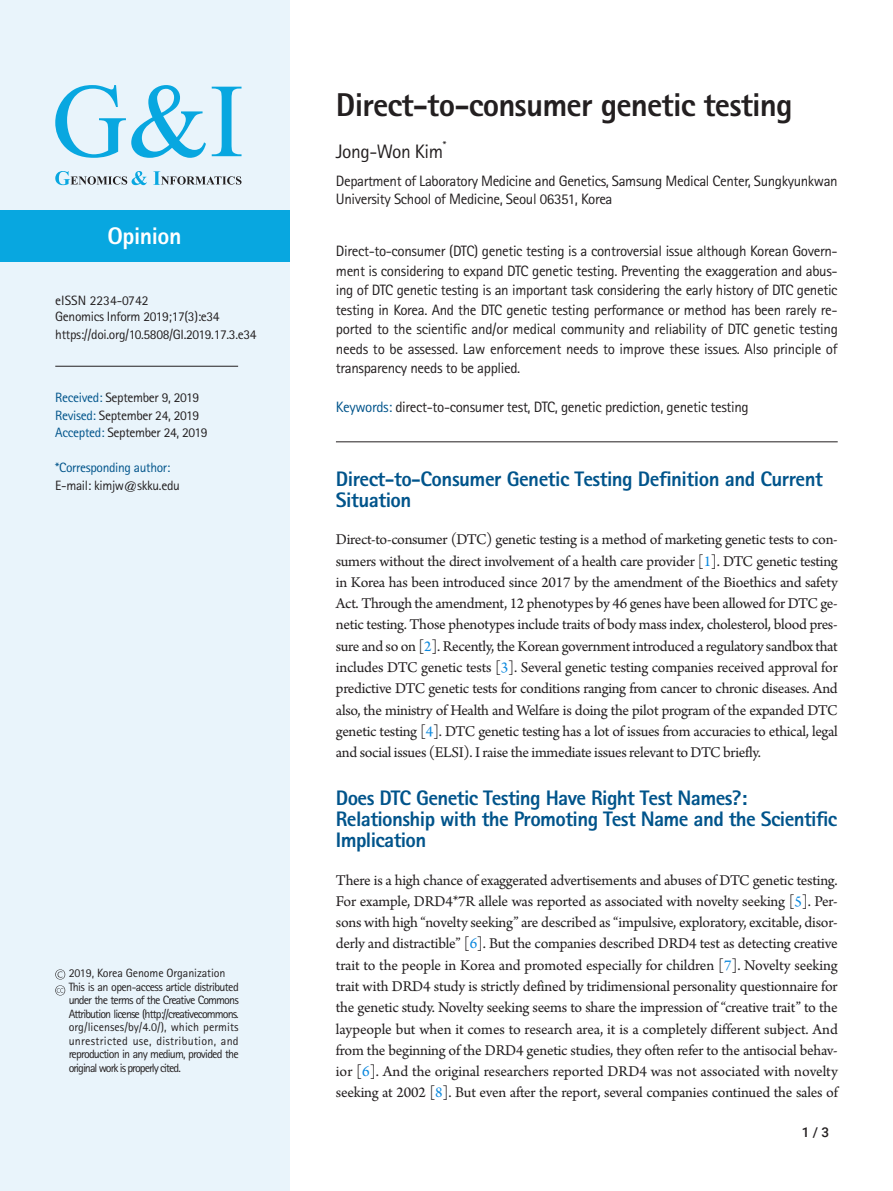
<style>
.page{position:relative;width:893px;height:1191px;background:#fff}
.page>*{position:absolute;margin:0;border:0;box-sizing:border-box;transform-origin:0 0}
.article-title{font:800 33px "Rotis Sans Serif Std";letter-spacing:-.025em;color:#231f20}
.subject{font:800 24px "Rotis Sans Serif Std";letter-spacing:-.02em;color:#fff}
.body-title{font:800 21px/21.3px "Rotis Sans Serif Std";letter-spacing:-.03em;color:#00548b}
.contrib-group{font:19.5px "Rotis Sans Serif Std";letter-spacing:-.025em;color:#231f20}
.body{font:15.75px/21.3px "Arno Pro";letter-spacing:-.02em;color:#231f20;text-align:justify}
.abstract{font:15px/19.5px "Rotis Sans Serif Std";letter-spacing:-.025em;color:#231f20;text-align:justify}
.aff{font:15px/18px "Rotis Sans Serif Std";letter-spacing:-.025em;color:#231f20}
.date-published{font:13.5px "Rotis Sans Serif Std";letter-spacing:-.025em;color:#231f20}
.doi{font:13.5px "Rotis Sans Serif Std";letter-spacing:-.025em;color:#231f20}
.date-published-2{font:13.5px "Rotis Sans Serif Std";letter-spacing:-.025em;color:#00548b}
.issn{font:13.5px "Rotis Sans Serif Std";color:#231f20}
.t1{font:500 13.5px "Roboto";color:#231f20}
.t2{font:12px/13.5px "Rotis Sans Serif Std";letter-spacing:-.07em;color:#231f20}
.contrib-group-2{font:11.4px "Rotis Sans Serif Std";color:#231f20}
.s1{color:#00548b}
.s2{color:#0b88de}
</style>
<div class="page">
<div style="left:0;top:0;width:289px;height:1191px;background:#e9f4fb"></div>
<svg style="left:55px;top:171px;width:187px;height:14px"></svg>
<svg style="left:55px;top:85px;width:151px;height:73px"></svg>
<svg style="left:212px;top:87px;width:30px;height:69px"></svg>
<hr style="left:55px;top:366px;width:183px;height:1px;background:#231f20">
<svg style="left:55px;top:969px;width:10px;height:10px"></svg>
<svg style="left:55px;top:985px;width:10px;height:10px"></svg>
<div style="left:0;top:210px;width:289px;height:51px;background:#08a7e0"></div>
<hr style="left:336px;top:441px;width:502px;height:1px;background:#231f20">
<p class="subject" style="left:108px;top:220px;width:76px">Opinion</p>
<p class="issn" style="left:55px;top:292px;width:95px">eISSN 2234-0742</p>
<p class="date-published" style="left:55px;top:308px;width:166px">Genomics Inform 2019;17(3):e34</p>
<p class="doi" style="left:55px;top:326px;width:203px">https://doi.org/10.5808/GI.2019.17.3.e34</p>
<p class="date-published" style="left:55px;top:390px;width:145px"><span class="s1">Received:</span> September 9, 2019</p>
<p class="date-published" style="left:55px;top:407px;width:145px"><span class="s1">Revised:</span> September 24, 2019</p>
<p class="date-published" style="left:55px;top:425px;width:154px"><span class="s1">Accepted:</span> September 24, 2019</p>
<p class="date-published-2" style="left:55px;top:460px;width:117px">*Corresponding author:</p>
<p class="date-published" style="left:55px;top:477px;width:126px">E-mail: kimjw@skku.edu</p>
<p class="t2" style="left:69px;top:966px;width:172px">2019, Korea Genome Organization This is an open-access article distributed under the terms of the Creative Commons Attribution license (http://creativecommons. org/licenses/by/4.0/), which permits unrestricted use, distribution, and reproduction in any medium, provided the original work is properly cited.</p>
<p class="article-title" style="left:336px;top:84px;width:458px">Direct-to-consumer genetic testing</p>
<p class="contrib-group" style="left:336px;top:140px;width:109px">Jong-Won Kim</p>
<p class="contrib-group-2" style="left:443px;top:138px;width:5px">*</p>
<p class="aff" style="left:336px;top:172px;width:503px">Department of Laboratory Medicine and Genetics, Samsung Medical Center, Sungkyunkwan<br>University School of Medicine, Seoul 06351, Korea</p>
<p class="abstract" style="left:336px;top:241px;width:504px">Direct-to-consumer (DTC) genetic testing is a controversial issue although Korean Govern&shy;ment is considering to expand DTC genetic testing. Preventing the exaggeration and abus&shy;ing of DTC genetic testing is an important task considering the early history of DTC genetic testing in Korea. And the DTC genetic testing performance or method has been rarely re&shy;ported to the scientific and/or medical community and reliability of DTC genetic testing needs to be assessed. Law enforcement needs to improve these issues. Also principle of transparency needs to be applied.</p>
<p class="abstract" style="left:336px;top:397px;width:414px"><span class="s1">Keywords:</span> direct-to-consumer test, DTC, genetic prediction, genetic testing</p>
<p class="body-title" style="left:336px;top:467px;width:489px">Direct-to-Consumer Genetic Testing Definition and Current<br>Situation</p>
<p class="body" style="left:336px;top:530px;width:503px">Direct-to-consumer (DTC) genetic testing is a method of marketing genetic tests to con&shy;sumers without the direct involvement of a health care provider [<span class="s2">1</span>]. DTC genetic testing in Korea has been introduced since 2017 by the amendment of the Bioethics and safety Act. Through the amendment, 12 phenotypes by 46 genes have been allowed for DTC ge&shy;netic testing. Those phenotypes include traits of body mass index, cholesterol, blood pres&shy;sure and so on [<span class="s2">2</span>]. Recently, the Korean government introduced a regulatory sandbox that includes DTC genetic tests [<span class="s2">3</span>]. Several genetic testing companies received approval for predictive DTC genetic tests for conditions ranging from cancer to chronic diseases. And also, the ministry of Health and Welfare is doing the pilot program of the expanded DTC genetic testing [<span class="s2">4</span>]. DTC genetic testing has a lot of issues from accuracies to ethical, legal and social issues (ELSI). I raise the immediate issues relevant to DTC briefly.</p>
<p class="body-title" style="left:336px;top:786px;width:503px">Does DTC Genetic Testing Have Right Test Names?:<br>Relationship with the Promoting Test Name and the Scientific<br>Implication</p>
<p class="body" style="left:336px;top:870px;width:503px">There is a high chance of exaggerated advertisements and abuses of DTC genetic testing.<br>For example, DRD4*7R allele was reported as associated with novelty seeking [<span class="s2">5</span>]. Per&shy;sons with high “novelty seeking” are described as “impulsive, exploratory, excitable, disor&shy;derly and distractible” [<span class="s2">6</span>]. But the companies described DRD4 test as detecting creative trait to the people in Korea and promoted especially for children [<span class="s2">7</span>]. Novelty seeking trait with DRD4 study is strictly defined by tridimensional personality questionnaire for the genetic study. Novelty seeking seems to share the impression of “creative trait” to the laypeople but when it comes to research area, it is a completely different subject. And from the beginning of the DRD4 genetic studies, they often refer to the antisocial behav&shy;ior [<span class="s2">6</span>]. And the original researchers reported DRD4 was not associated with novelty seeking at 2002 [<span class="s2">8</span>]. But even after the report, several companies continued the sales of</p>
<p class="t1" style="left:802px;top:1123px;width:29px">1 / 3</p>
</div>
